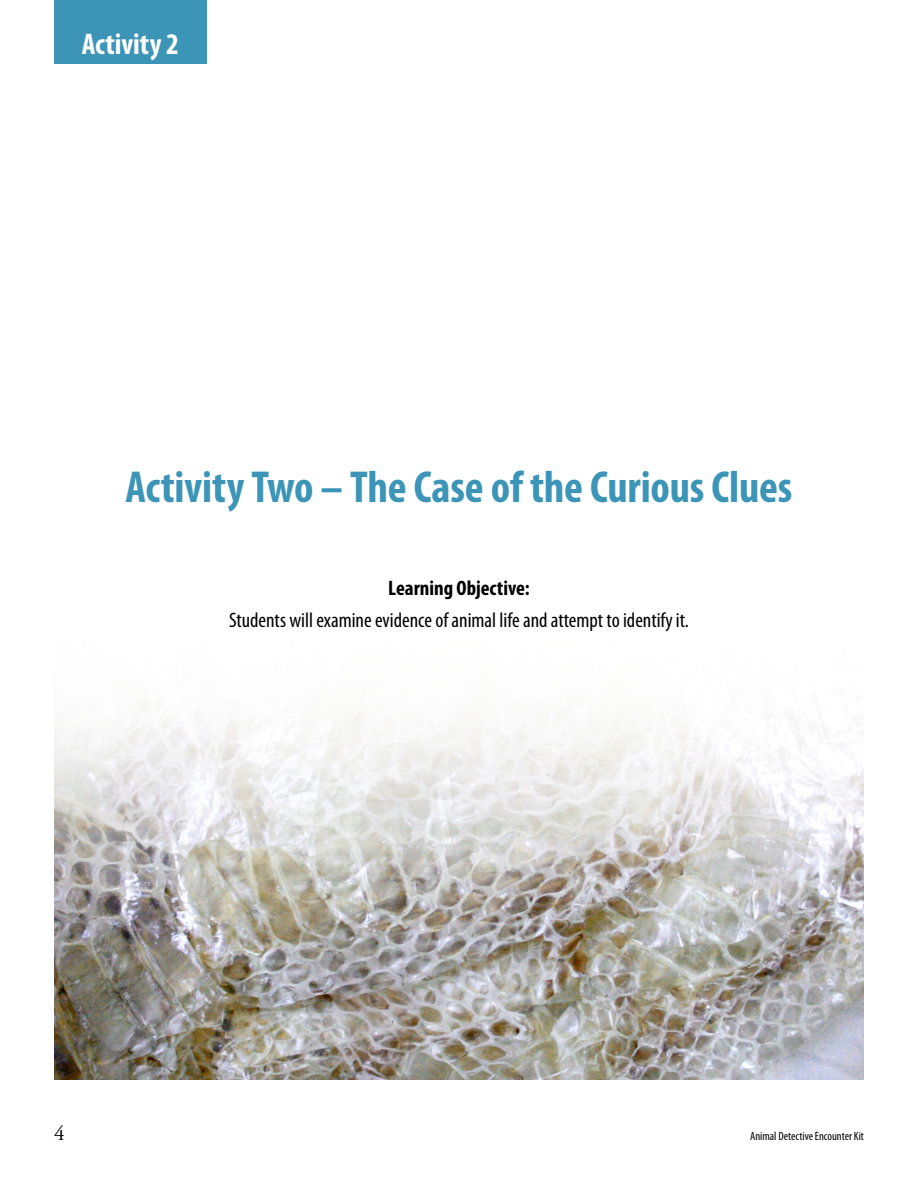
<style>
.page{position:relative;width:918px;height:1188px;background:#fff}
.page>*{position:absolute;margin:0;border:0;box-sizing:border-box;transform-origin:0 0}
.t1{font:700 condensed 45px "Myriad Pro";letter-spacing:-.005em;color:#3c95b7}
.t2{font:700 condensed 30px "Myriad Pro";color:#fff}
.t3{font:condensed 21px "Myriad Pro";color:#000}
.t4{font:700 condensed 21px "Myriad Pro";color:#000}
.t5{font:21px "Adobe Garamond Pro";color:#000}
.t6{font:condensed 12px "Myriad Pro";color:#000}
</style>
<div class="page">
<div style="left:54px;top:0;width:153px;height:64px;background:#3c95b7"></div>
<img style="left:54px;top:707px;width:810px;height:373px">
<p class="t2" style="left:82px;top:25px;width:99px">Activity 2</p>
<p class="t1" style="left:126px;top:459px;width:668px">Activity Two – The Case of the Curious Clues</p>
<p class="t4" style="left:388px;top:575px;width:143px">Learning Objective:</p>
<p class="t3" style="left:229px;top:607px;width:461px">Students will examine evidence of animal life and attempt to identify it.</p>
<p class="t5" style="left:54px;top:1121px;width:12px">4</p>
<p class="t6" style="left:750px;top:1129px;width:115px">Animal Detective Encounter Kit</p>
</div>
